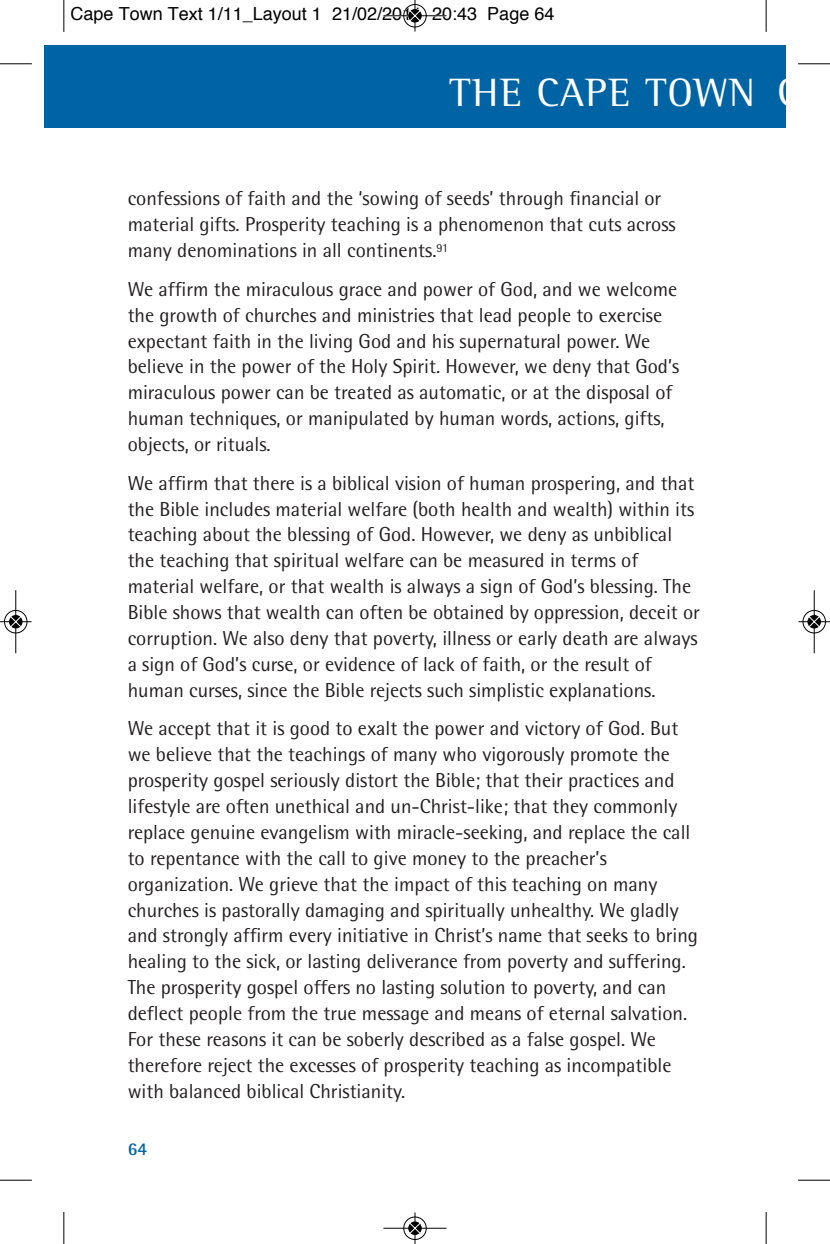
<style>
.page{position:relative;width:830px;height:1244px;background:#fff}
.page>*{position:absolute;margin:0;border:0;box-sizing:border-box;transform-origin:0 0}
.t1{font:40.5px "Rotis Semi Serif";letter-spacing:.035em;color:#fff}
.t2{font:20.25px/25.9px "Rotis Semi Sans";color:#231f20}
.t3{font:18px "Helvetica";color:#000}
.t4{font:700 18px "Rotis Semi Sans";color:#0063a4}
</style>
<div class="page">
<div style="left:45px;top:45px;width:720px;height:83px;background:#0063a4"></div>
<div style="left:765px;top:45px;width:19px;height:83px;background:#0063a4"></div>
<hr style="left:63px;top:0;width:1px;height:32px;background:#000">
<hr style="left:0;top:63px;width:32px;height:1px;background:#000">
<hr style="left:765px;top:0;width:1px;height:32px;background:#000">
<hr style="left:797px;top:63px;width:32px;height:1px;background:#000">
<hr style="left:63px;top:1212px;width:1px;height:32px;background:#000">
<hr style="left:0;top:1180px;width:32px;height:1px;background:#000">
<hr style="left:765px;top:1212px;width:1px;height:32px;background:#000">
<hr style="left:797px;top:1180px;width:32px;height:1px;background:#000">
<div style="left:403px;top:4px;width:24px;height:24px;border:1px solid #fff;border-radius:50%"></div>
<hr style="left:383px;top:15px;width:63px;height:1px;background:#000">
<hr style="left:414px;top:0;width:1px;height:32px;background:#000">
<div style="left:403px;top:4px;width:23px;height:23px;border:1px solid #000;border-radius:50%"></div>
<svg style="left:408px;top:9px;width:13px;height:14px"></svg>
<svg style="left:409px;top:10px;width:11px;height:11px"></svg>
<div style="left:403px;top:1216px;width:24px;height:24px;border:1px solid #fff;border-radius:50%"></div>
<hr style="left:383px;top:1228px;width:63px;height:1px;background:#000">
<hr style="left:414px;top:1212px;width:1px;height:32px;background:#000">
<div style="left:403px;top:1216px;width:23px;height:23px;border:1px solid #000;border-radius:50%"></div>
<svg style="left:408px;top:1221px;width:13px;height:14px"></svg>
<svg style="left:409px;top:1222px;width:11px;height:12px"></svg>
<div style="left:4px;top:610px;width:24px;height:24px;border:1px solid #fff;border-radius:50%"></div>
<svg style="left:9px;top:614px;width:14px;height:15px"></svg>
<hr style="left:15px;top:590px;width:1px;height:63px;background:#000">
<hr style="left:0;top:621px;width:32px;height:1px;background:#000">
<div style="left:4px;top:610px;width:23px;height:23px;border:1px solid #000;border-radius:50%"></div>
<svg style="left:9px;top:615px;width:13px;height:13px"></svg>
<svg style="left:10px;top:616px;width:11px;height:11px"></svg>
<div style="left:801px;top:610px;width:24px;height:24px;border:1px solid #fff;border-radius:50%"></div>
<svg style="left:806px;top:614px;width:15px;height:15px"></svg>
<hr style="left:813px;top:590px;width:1px;height:63px;background:#000">
<hr style="left:798px;top:621px;width:31px;height:1px;background:#000">
<div style="left:802px;top:610px;width:23px;height:23px;border:1px solid #000;border-radius:50%"></div>
<svg style="left:807px;top:615px;width:13px;height:13px"></svg>
<svg style="left:808px;top:616px;width:11px;height:11px"></svg>
<p class="t3" style="left:71px;top:6px;width:485px">Cape Town Text 1/11_Layout 1 21/02/2011 20:43 Page 64</p>
<h1 class="t1" style="left:449px;top:79px;width:307px">THE CAPE TOWN</h1>
<h1 class="t1" style="left:776px;top:79px;width:24px">C</h1>
<p class="t2" style="left:128px;top:188px;width:549px">confessions of faith and the ‘sowing of seeds’ through financial or material gifts. Prosperity teaching is a phenomenon that cuts across many denominations in all continents.<sup>91</sup></p>
<p class="t2" style="left:128px;top:278px;width:553px">We affirm the miraculous grace and power of God, and we welcome the growth of churches and ministries that lead people to exercise expectant faith in the living God and his supernatural power. We believe in the power of the Holy Spirit. However, we deny that God’s miraculous power can be treated as automatic, or at the disposal of human techniques, or manipulated by human words, actions, gifts, objects, or rituals.</p>
<p class="t2" style="left:128px;top:472px;width:573px">We affirm that there is a biblical vision of human prospering, and that the Bible includes material welfare (both health and wealth) within its teaching about the blessing of God. However, we deny as unbiblical the teaching that spiritual welfare can be measured in terms of material welfare, or that wealth is always a sign of God’s blessing. The Bible shows that wealth can often be obtained by oppression, deceit or corruption. We also deny that poverty, illness or early death are always a sign of God’s curse, or evidence of lack of faith, or the result of human curses, since the Bible rejects such simplistic explanations.</p>
<p class="t2" style="left:128px;top:717px;width:571px">We accept that it is good to exalt the power and victory of God. But we believe that the teachings of many who vigorously promote the prosperity gospel seriously distort the Bible; that their practices and lifestyle are often unethical and un-Christ-like; that they commonly replace genuine evangelism with miracle-seeking, and replace the call to repentance with the call to give money to the preacher’s organization. We grieve that the impact of this teaching on many churches is pastorally damaging and spiritually unhealthy. We gladly and strongly affirm every initiative in Christ’s name that seeks to bring healing to the sick, or lasting deliverance from poverty and suffering.<br>The prosperity gospel offers no lasting solution to poverty, and can deflect people from the true message and means of eternal salvation.<br>For these reasons it can be soberly described as a false gospel. We therefore reject the excesses of prosperity teaching as incompatible with balanced biblical Christianity.</p>
<p class="t4" style="left:128px;top:1142px;width:21px">64</p>
</div>
